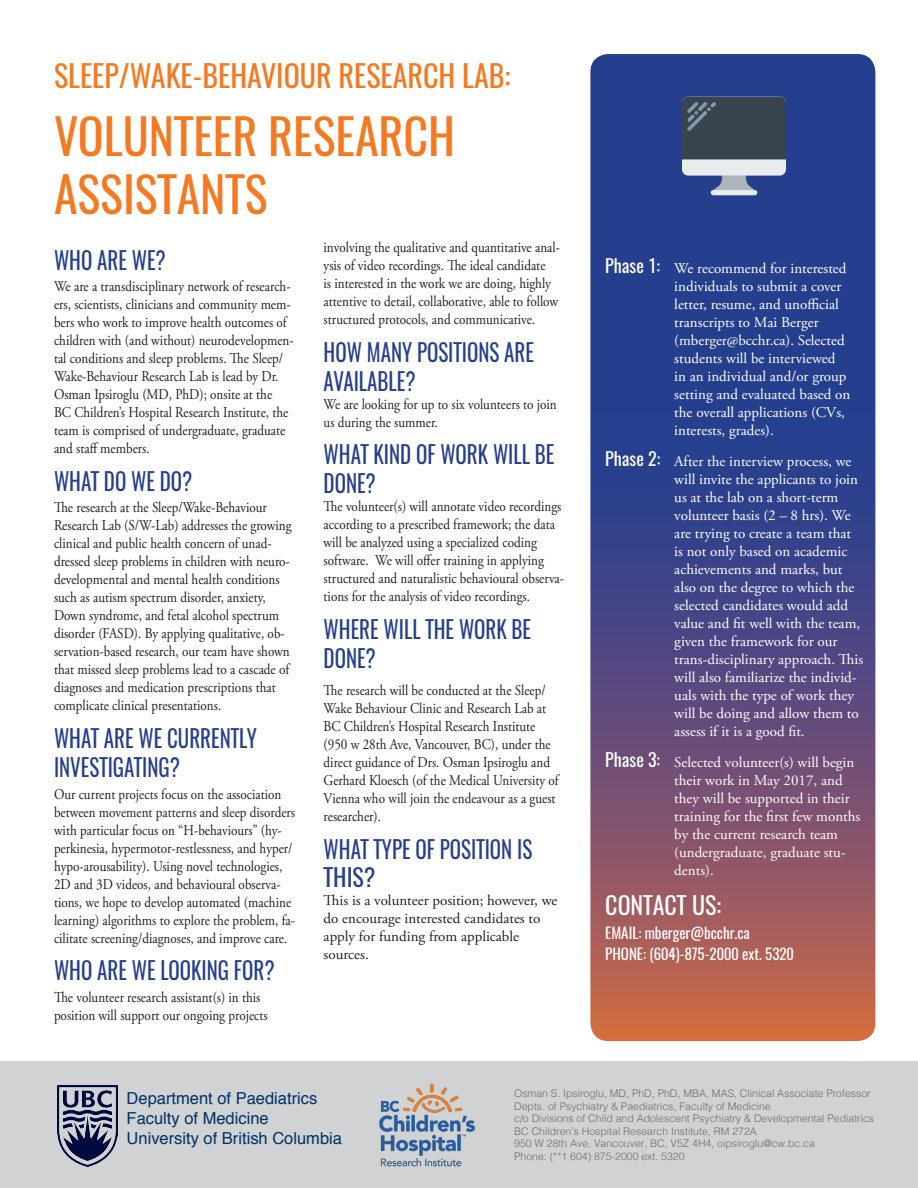
<style>
.page{position:relative;width:918px;height:1188px;background:#fff}
.page>*{position:absolute;margin:0;border:0;box-sizing:border-box;transform-origin:0 0}
.t1{font:48px/57.6px "Oswald";color:#f47921}
.t2{font:30px "Oswald";color:#f47921}
.t3{font:24px/28.8px "Oswald";color:#253f8e;scale:.87 1}
.t4{font:24px "Oswald";color:#fff}
.t5{font:16.5px/19.8px "Helvetica";color:#036}
.t6{font:15px/18px "Adobe Garamond Pro";color:#231f20;scale:.87 1}
.t7{font:15px/18px "Adobe Garamond Pro";color:#fff}
.t8{font:15px/18px "Adobe Garamond Pro";color:#231f20}
.t9{font:15px "Oswald";color:#fff}
.t10{font:300 10.5px "Helvetica";color:#6c6d70}
.s1{font-family:"Oswald";font-size:18px}
</style>
<div class="page">
<div style="left:0;top:1062px;width:918px;height:126px;background:#d1d2d4"></div>
<svg style="left:590px;top:54px;width:285px;height:987px;background:#54497d"></svg>
<img style="left:58px;top:1085px;width:60px;height:82px">
<img style="left:379px;top:1083px;width:97px;height:84px">
<img style="left:682px;top:95px;width:104px;height:103px">
<p class="t2" style="left:54px;top:49px;width:458px">SLEEP/WAKE-BEHAVIOUR RESEARCH LAB:</p>
<p class="t1" style="left:54px;top:103px;width:403px">VOLUNTEER RESEARCH<br>ASSISTANTS</p>
<p class="t3" style="left:54px;top:243px;width:130px">WHO ARE WE?</p>
<p class="t6" style="left:54px;top:278px;width:277px">We are a transdisciplinary network of research&shy;ers, scientists, clinicians and community mem&shy;bers who work to improve health outcomes of children with (and without) neurodevelopmen&shy;tal conditions and sleep problems. The Sleep/ Wake-Behaviour Research Lab is lead by Dr.<br>Osman Ipsiroglu (MD, PhD); onsite at the<br>BC Children’s Hospital Research Institute, the team is comprised of undergraduate, graduate and staff members.</p>
<p class="t3" style="left:54px;top:465px;width:161px">WHAT DO WE DO?</p>
<p class="t6" style="left:54px;top:499px;width:275px">The research at the Sleep/Wake-Behaviour Research Lab (S/W-Lab) addresses the growing clinical and public health concern of unad&shy;dressed sleep problems in children with neuro&shy;developmental and mental health conditions such as autism spectrum disorder, anxiety, Down syndrome, and fetal alcohol spectrum disorder (FASD). By applying qualitative, ob&shy;servation-based research, our team have shown that missed sleep problems lead to a cascade of diagnoses and medication prescriptions that complicate clinical presentations.</p>
<p class="t3" style="left:54px;top:722px;width:235px">WHAT ARE WE CURRENTLY<br>INVESTIGATING?</p>
<p class="t6" style="left:54px;top:785px;width:279px">Our current projects focus on the association between movement patterns and sleep disorders with particular focus on “H-behaviours” (hy&shy;perkinesia, hypermotor-restlessness, and hyper/ hypo-arousability). Using novel technologies, 2D and 3D videos, and behavioural observa&shy;tions, we hope to develop automated (machine learning) algorithms to explore the problem, fa&shy;cilitate screening/diagnoses, and improve care.</p>
<p class="t3" style="left:54px;top:954px;width:255px">WHO ARE WE LOOKING FOR?</p>
<p class="t6" style="left:54px;top:989px;width:247px">The volunteer research assistant(s) in this position will support our ongoing projects</p>
<p class="t6" style="left:324px;top:239px;width:273px">involving the qualitative and quantitative anal&shy;ysis of video recordings. The ideal candidate<br>is interested in the work we are doing, highly attentive to detail, collaborative, able to follow structured protocols, and communicative.</p>
<p class="t3" style="left:324px;top:335px;width:243px">HOW MANY POSITIONS ARE<br>AVAILABLE?</p>
<p class="t6" style="left:324px;top:395px;width:270px">We are looking for up to six volunteers to join us during the summer.</p>
<p class="t3" style="left:324px;top:438px;width:267px">WHAT KIND OF WORK WILL BE<br>DONE?</p>
<p class="t6" style="left:324px;top:498px;width:278px">The volunteer(s) will annotate video recordings according to a prescribed framework; the data will be analyzed using a specialized coding software. We will offer training in applying structured and naturalistic behavioural observa&shy;tions for the analysis of video recordings.</p>
<p class="t3" style="left:324px;top:613px;width:240px">WHERE WILL THE WORK BE<br>DONE?</p>
<p class="t6" style="left:324px;top:682px;width:272px">The research will be conducted at the Sleep/ Wake Behaviour Clinic and Research Lab at BC Children’s Hospital Research Institute (950 w 28th Ave, Vancouver, BC), under the direct guidance of Drs. Osman Ipsiroglu and Gerhard Kloesch (of the Medical University of Vienna who will join the endeavour as a guest researcher).</p>
<p class="t3" style="left:324px;top:832px;width:241px">WHAT TYPE OF POSITION IS<br>THIS?</p>
<p class="t8" style="left:324px;top:892px;width:235px">This is a volunteer position; however, we do encourage interested candidates to apply for funding from applicable sources.</p>
<p class="t7" style="left:674px;top:260px;width:178px;text-indent:-69px"><span class="s1">Phase 1:</span> We recommend for interested individuals to submit a cover letter, resume, and unofficial transcripts to Mai Berger (mberger@bcchr.ca). Selected students will be interviewed in an individual and/or group setting and evaluated based on the overall applications (CVs, interests, grades).</p>
<p class="t7" style="left:674px;top:453px;width:191px;text-indent:-69px"><span class="s1">Phase 2:</span> After the interview process, we will invite the applicants to join us at the lab on a short-term volunteer basis (2 – 8 hrs). We are trying to create a team that is not only based on academic achievements and marks, but also on the degree to which the selected candidates would add value and fit well with the team, given the framework for our trans-disciplinary approach. This will also familiarize the individ&shy;uals with the type of work they will be doing and allow them to assess if it is a good fit.</p>
<p class="t7" style="left:674px;top:753px;width:188px;text-indent:-69px"><span class="s1">Phase 3:</span> Selected volunteer(s) will begin their work in May 2017, and they will be supported in their training for the first few months by the current research team (undergraduate, graduate stu&shy;dents).</p>
<p class="t4" style="left:605px;top:884px;width:117px">CONTACT US:</p>
<p class="t9" style="left:605px;top:920px;width:146px">EMAIL: mberger@bcchr.ca</p>
<p class="t9" style="left:605px;top:941px;width:190px">PHONE: (604)-875-2000 ext. 5320</p>
<p class="t5" style="left:127px;top:1089px;width:217px">Department of Paediatrics<br>Faculty of Medicine<br>University of British Columbia</p>
<p class="t10" style="left:514px;top:1084px;width:358px">Osman S. Ipsiroglu, MD, PhD, PhD, MBA, MAS, Clinical Associate Professor</p>
<p class="t10" style="left:514px;top:1097px;width:258px">Depts. of Psychiatry &amp; Paediatrics, Faculty of Medicine</p>
<p class="t10" style="left:514px;top:1110px;width:362px">c/o Divisions of Child and Adolescent Psychiatry &amp; Developmental Pediatrics</p>
<p class="t10" style="left:514px;top:1122px;width:244px">BC Children’s Hospital Research Institute, RM 272A</p>
<p class="t10" style="left:514px;top:1135px;width:302px">950 W 28th Ave, Vancouver, BC, V5Z 4H4, oipsiroglu@cw.bc.ca</p>
<p class="t10" style="left:514px;top:1147px;width:172px">Phone: (**1 604) 875-2000 ext. 5320</p>
</div>
